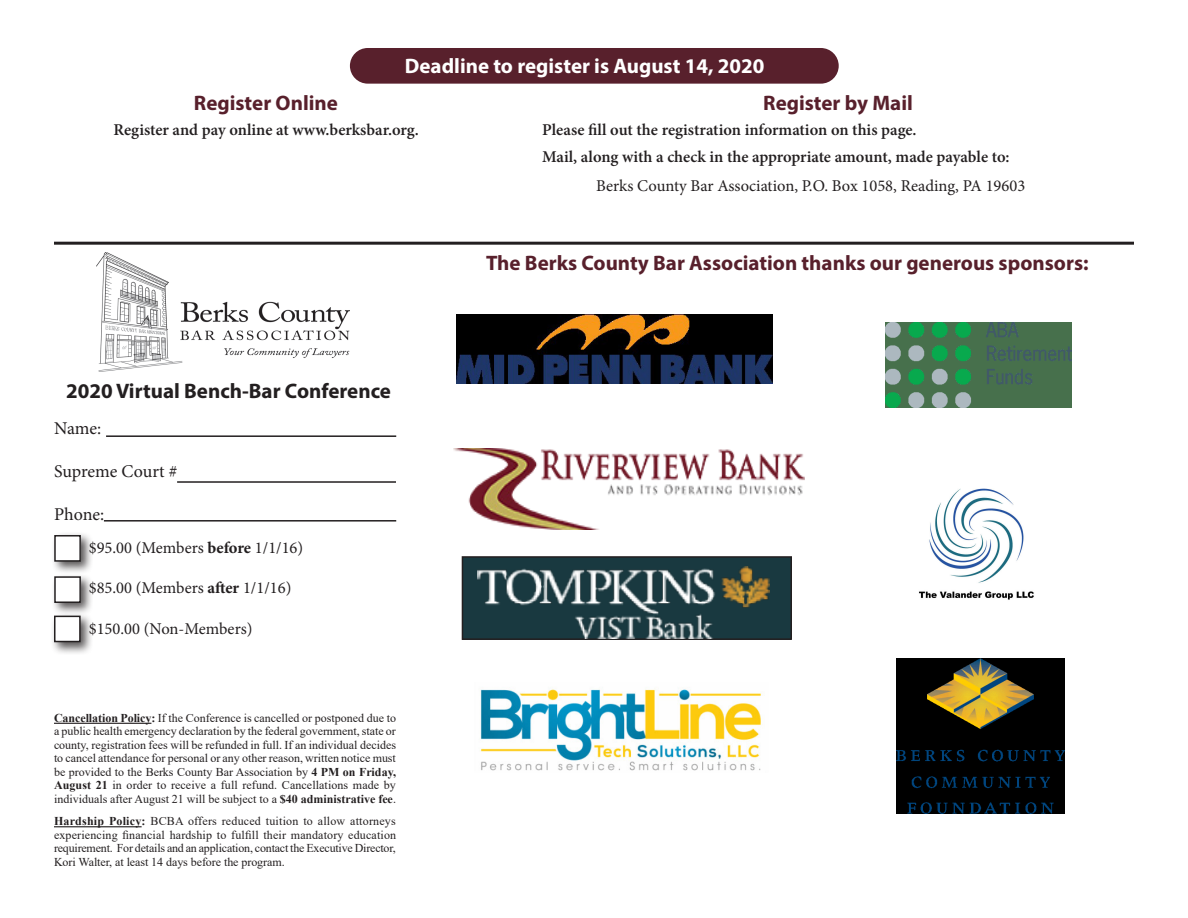
<style>
.page{position:relative;width:1188px;height:918px;background:#fff}
.page>*{position:absolute;margin:0;border:0;box-sizing:border-box;transform-origin:0 0}
.t1{font:700 21px "Myriad Pro";color:#58202c}
.t2{font:700 21px "Myriad Pro";color:#fff}
.t3{font:700 21px "Myriad Pro";color:#231f20}
.t4{font:18px "Minion Pro";letter-spacing:-.005em;color:#231f20}
.t5{font:600 16.5px "Minion Pro";color:#231f20}
.t6{font:16.5px "Minion Pro";color:#231f20}
.t7{font:12px/13.5px "Times New Roman";color:#231f20;text-align:justify}
.s1{font-weight:700}
</style>
<div class="page">
<div style="left:350px;top:48px;width:489px;height:36px;background:#58202c;border-radius:18px"></div>
<img style="left:96px;top:253px;width:253px;height:119px">
<img style="left:896px;top:659px;width:169px;height:155px">
<hr style="left:106px;top:435px;width:290px;height:2px;background:#231f20">
<hr style="left:177px;top:481px;width:219px;height:2px;background:#231f20">
<hr style="left:104px;top:520px;width:292px;height:2px;background:#231f20">
<div style="left:51px;top:532px;width:43px;height:43px;background:#231f20;opacity:.75"></div>
<div style="left:55px;top:536px;width:25px;height:25px;background:#fff"></div>
<div style="left:54px;top:535px;width:27px;height:27px;border:2px solid #231f20"></div>
<div style="left:51px;top:573px;width:43px;height:43px;background:#231f20;opacity:.75"></div>
<div style="left:55px;top:577px;width:25px;height:25px;background:#fff"></div>
<div style="left:54px;top:576px;width:27px;height:27px;border:2px solid #231f20"></div>
<div style="left:51px;top:612px;width:43px;height:43px;background:#231f20;opacity:.75"></div>
<div style="left:55px;top:616px;width:25px;height:26px;background:#fff"></div>
<div style="left:54px;top:616px;width:27px;height:26px;border:2px solid #231f20"></div>
<hr style="left:54px;top:723px;width:97px;height:1px;background:#231f20">
<hr style="left:54px;top:826px;width:88px;height:1px;background:#231f20">
<hr style="left:54px;top:242px;width:1080px;height:3px;background:#231f20">
<img style="left:457px;top:314px;width:315px;height:69px">
<img style="left:480px;top:688px;width:283px;height:83px">
<img style="left:886px;top:322px;width:185px;height:86px">
<img style="left:919px;top:488px;width:115px;height:112px">
<div style="left:462px;top:557px;width:329px;height:82px;background:#193940"></div>
<div style="left:462px;top:556px;width:330px;height:84px;border:2px solid #231f20"></div>
<img style="left:477px;top:566px;width:293px;height:73px">
<img style="left:453px;top:449px;width:351px;height:81px">
<p class="t2" style="left:405px;top:52px;width:361px">Deadline to register is August 14, 2020</p>
<p class="t1" style="left:194px;top:89px;width:145px">Register Online</p>
<p class="t1" style="left:763px;top:89px;width:151px">Register by Mail</p>
<p class="t5" style="left:114px;top:118px;width:307px">Register and pay online at www.berksbar.org.</p>
<p class="t5" style="left:542px;top:118px;width:376px">Please fill out the registration information on this page.</p>
<p class="t5" style="left:542px;top:145px;width:469px">Mail, along with a check in the appropriate amount, made payable to:</p>
<p class="t6" style="left:596px;top:175px;width:431px">Berks County Bar Association, P.O. Box 1058, Reading, PA 19603</p>
<p class="t3" style="left:66px;top:377px;width:326px">2020 Virtual Bench-Bar Conference</p>
<p class="t4" style="left:54px;top:416px;width:49px">Name:</p>
<p class="t4" style="left:54px;top:459px;width:125px">Supreme Court #</p>
<p class="t4" style="left:54px;top:502px;width:52px">Phone:</p>
<p class="t6" style="left:89px;top:537px;width:216px">$95.00 (Members <span class="s1">before</span> 1/1/16)</p>
<p class="t6" style="left:89px;top:577px;width:204px">$85.00 (Members <span class="s1">after</span> 1/1/16)</p>
<p class="t6" style="left:89px;top:618px;width:165px">$150.00 (Non-Members)</p>
<p class="t7" style="left:54px;top:711px;width:344px"><span class="s1">Cancellation Policy:</span> If the Conference is cancelled or postponed due to a public health emergency declaration by the federal government, state or county, registration fees will be refunded in full. If an individual decides to cancel attendance for personal or any other reason, written notice must be provided to the Berks County Bar Association by <span class="s1">4 PM on Friday, August 21</span> in order to receive a full refund. Cancellations made by individuals after August 21 will be subject to a <span class="s1">$40 administrative fee</span>.</p>
<p class="t7" style="left:54px;top:814px;width:344px"><span class="s1">Hardship Policy:</span> BCBA offers reduced tuition to allow attorneys experiencing financial hardship to fulfill their mandatory education requirement. For details and an application, contact the Executive Director, Kori Walter, at least 14 days before the program.</p>
<p class="t1" style="left:486px;top:249px;width:604px">The Berks County Bar Association thanks our generous sponsors:</p>
</div>
